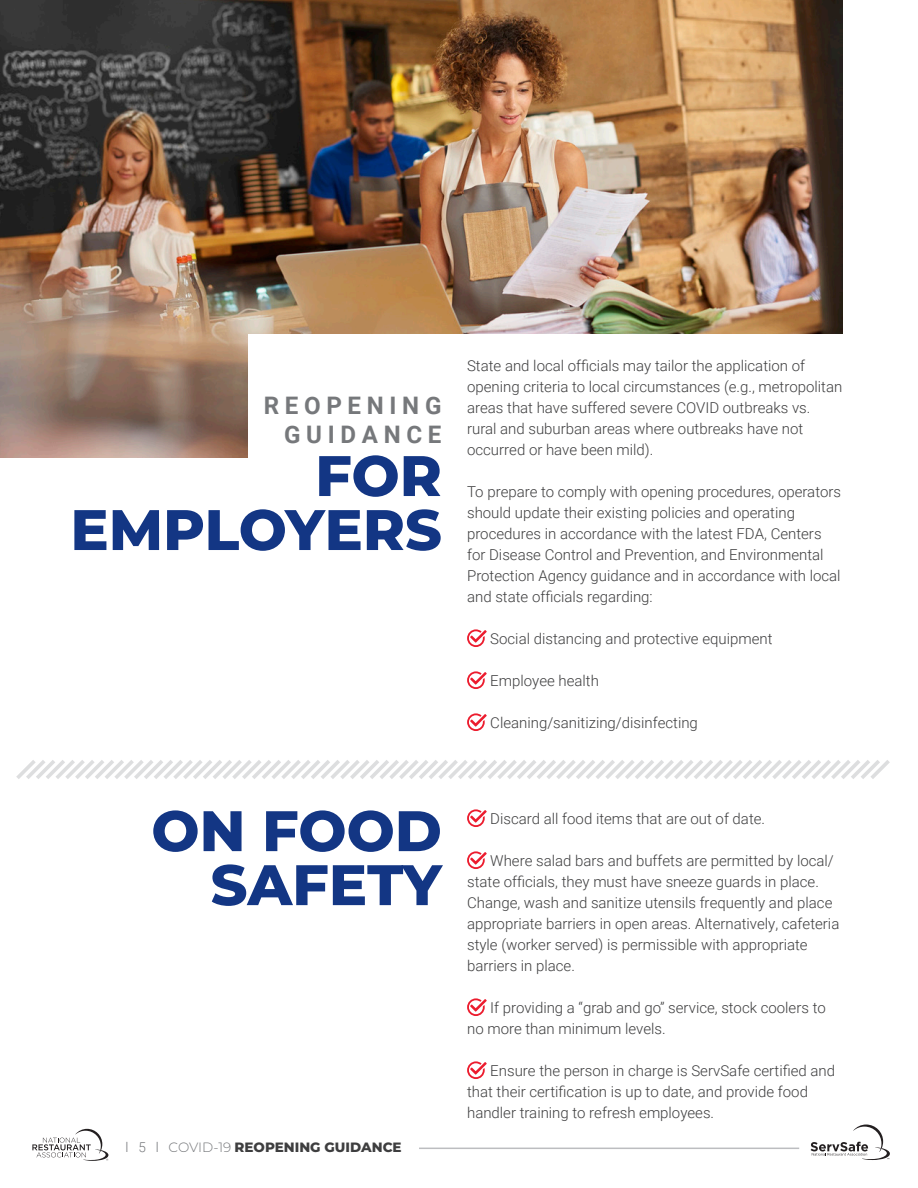
<style>
.page{position:relative;width:918px;height:1188px;background:#fff}
.page>*{position:absolute;margin:0;border:0;box-sizing:border-box;transform-origin:0 0}
.t1{font:800 57px/54px "Montserrat";color:#133684;text-align:right}
.t2{font:700 24.15px/29px "Roboto";letter-spacing:.235em;color:#76787b;text-align:right}
.t3{font:300 15px/21px "Roboto";color:#3e3e3f}
.t4{font:800 13.5px "Montserrat";color:#3e3e3f}
.s1{font-family:"Roboto";font-weight:300;color:#76787b}
.s2{font-weight:300;color:#76787b}
</style>
<div class="page">
<hr style="left:419px;top:1148px;width:380px;height:1px;background:#bcbdc0">
<svg style="left:32px;top:1129px;width:76px;height:32px"></svg>
<svg style="left:811px;top:1125px;width:79px;height:35px"></svg>
<img style="left:0;top:0;width:842px;height:458px">
<svg style="left:467px;top:629px;width:20px;height:18px"></svg>
<svg style="left:467px;top:671px;width:20px;height:18px"></svg>
<svg style="left:467px;top:713px;width:20px;height:18px"></svg>
<svg style="left:467px;top:809px;width:20px;height:18px"></svg>
<svg style="left:467px;top:851px;width:20px;height:18px"></svg>
<svg style="left:467px;top:998px;width:20px;height:18px"></svg>
<svg style="left:467px;top:1061px;width:20px;height:18px"></svg>
<svg style="left:16px;top:760px;width:874px;height:19px"></svg>
<p class="t2" style="left:264px;top:390px;width:179px">REOPENING<br>GUIDANCE</p>
<p class="t1" style="left:70px;top:446px;width:373px">FOR<br>EMPLOYERS</p>
<p class="t3" style="left:467px;top:355px;width:377px">State and local officials may tailor the application of opening criteria to local circumstances (e.g., metropolitan areas that have suffered severe COVID outbreaks vs. rural and suburban areas where outbreaks have not occurred or have been mild).</p>
<p class="t3" style="left:467px;top:481px;width:375px">To prepare to comply with opening procedures, operators should update their existing policies and operating procedures in accordance with the latest FDA, Centers for Disease Control and Prevention, and Environmental Protection Agency guidance and in accordance with local and state officials regarding:</p>
<p class="t3" style="left:490px;top:628px;width:284px">Social distancing and protective equipment</p>
<p class="t3" style="left:490px;top:670px;width:110px">Employee health</p>
<p class="t3" style="left:490px;top:712px;width:209px">Cleaning/sanitizing/disinfecting</p>
<p class="t1" style="left:151px;top:801px;width:292px">ON FOOD<br>SAFETY</p>
<p class="t4" style="left:126px;top:1137px;width:278px"><span class="s1">l 5 l</span> <span class="s2">COVID-19</span> REOPENING GUIDANCE</p>
<p class="t3" style="left:490px;top:808px;width:276px">Discard all food items that are out of date.</p>
<p class="t3" style="left:467px;top:850px;width:374px;text-indent:23px">Where salad bars and buffets are permitted by local/ state officials, they must have sneeze guards in place.<br>Change, wash and sanitize utensils frequently and place appropriate barriers in open areas. Alternatively, cafeteria style (worker served) is permissible with appropriate barriers in place.</p>
<p class="t3" style="left:467px;top:997px;width:360px;text-indent:23px">If providing a “grab and go” service, stock coolers to no more than minimum levels.</p>
<p class="t3" style="left:467px;top:1060px;width:370px;text-indent:23px">Ensure the person in charge is ServSafe certified and that their certification is up to date, and provide food handler training to refresh employees.</p>
</div>
